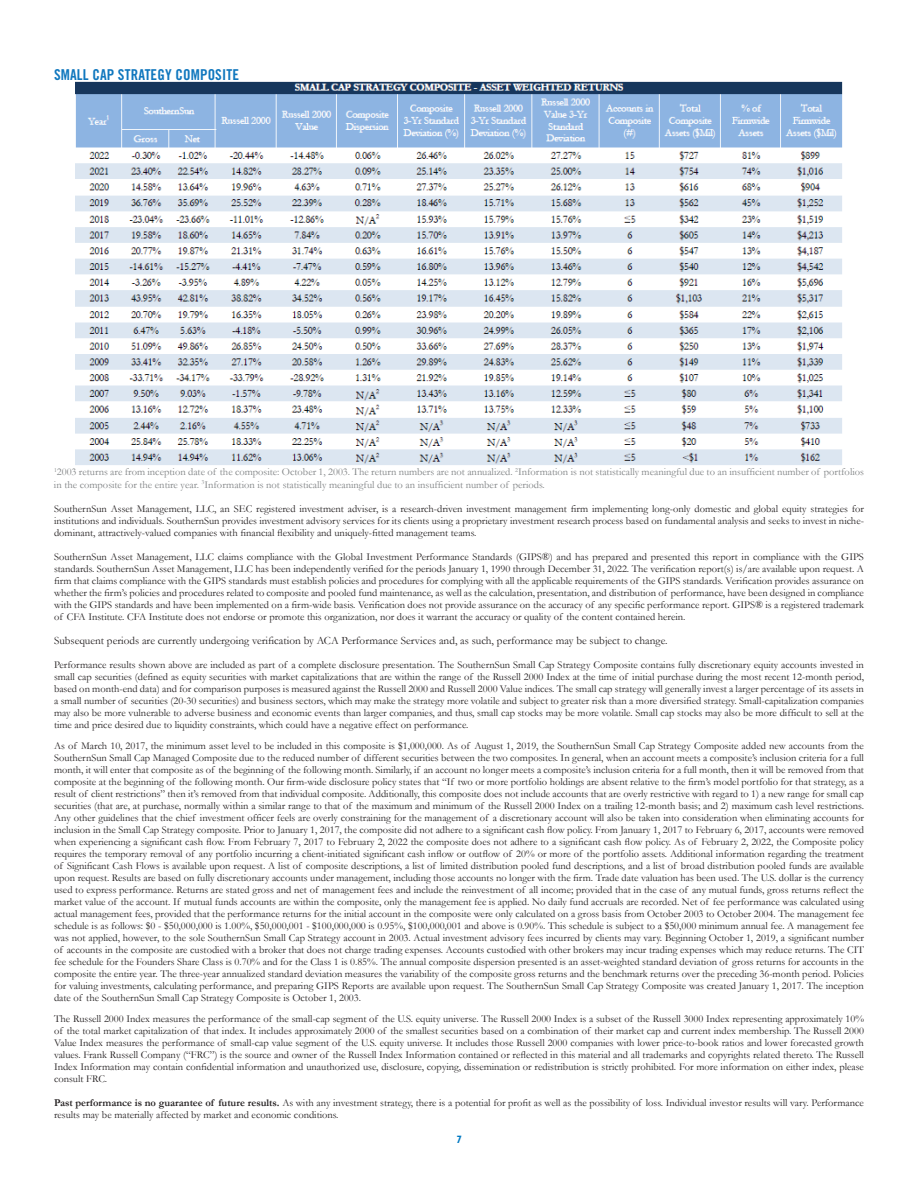
<style>
.page{position:relative;width:918px;height:1188px;background:#fff}
.page>*{position:absolute;margin:0;border:0;box-sizing:border-box;transform-origin:0 0}
.t1{font:15px "Trade Gothic LT Std Bd Cn 20";letter-spacing:.01em;color:#1077be}
.t2{font:700 condensed 12px "Tw Cen";color:#0079c2}
.t3{font:11.25px "Garamond";color:#231f20}
.t4{font:10.5px/12px "Garamond";color:#231f20;text-align:justify}
.t5{font:10.5px/12.6px "Garamond";color:#7e8183}
.s1{font-weight:700}
</style>
<div class="page">
<img style="left:75px;top:82px;width:768px;height:383px">
<h1 class="t1" style="left:54px;top:65px;width:187px">SMALL CAP STRATEGY COMPOSITE</h1>
<p class="t5" style="left:54px;top:465px;width:812px"><sup>1</sup>2003 returns are from inception date of the composite: October 1, 2003. The return numbers are not annualized. <sup>2</sup>Information is not statistically meaningful due to an insufficient number of portfolios in the composite for the entire year. <sup>3</sup>Information is not statistically meaningful due to an insufficient number of periods.</p>
<p class="t4" style="left:54px;top:502px;width:812px">SouthernSun Asset Management, LLC, an SEC registered investment adviser, is a research-driven investment management firm implementing long-only domestic and global equity strategies for institutions and individuals. SouthernSun provides investment advisory services for its clients using a proprietary investment research process based on fundamental analysis and seeks to invest in niche&shy;dominant, attractively-valued companies with financial flexibility and uniquely-fitted management teams.</p>
<p class="t4" style="left:54px;top:550px;width:812px">SouthernSun Asset Management, LLC claims compliance with the Global Investment Performance Standards (GIPS®) and has prepared and presented this report in compliance with the GIPS standards. SouthernSun Asset Management, LLC has been independently verified for the periods January 1, 1990 through December 31, 2022. The verification report(s) is/are available upon request. A firm that claims compliance with the GIPS standards must establish policies and procedures for complying with all the applicable requirements of the GIPS standards. Verification provides assurance on whether the firm’s policies and procedures related to composite and pooled fund maintenance, as well as the calculation, presentation, and distribution of performance, have been designed in compliance with the GIPS standards and have been implemented on a firm-wide basis. Verification does not provide assurance on the accuracy of any specific performance report. GIPS® is a registered trademark of CFA Institute. CFA Institute does not endorse or promote this organization, nor does it warrant the accuracy or quality of the content contained herein.</p>
<p class="t3" style="left:54px;top:633px;width:615px">Subsequent periods are currently undergoing verification by ACA Performance Services and, as such, performance may be subject to change.</p>
<p class="t4" style="left:54px;top:658px;width:812px">Performance results shown above are included as part of a complete disclosure presentation. The SouthernSun Small Cap Strategy Composite contains fully discretionary equity accounts invested in small cap securities (defined as equity securities with market capitalizations that are within the range of the Russell 2000 Index at the time of initial purchase during the most recent 12-month period, based on month-end data) and for comparison purposes is measured against the Russell 2000 and Russell 2000 Value indices. The small cap strategy will generally invest a larger percentage of its assets in a small number of securities (20-30 securities) and business sectors, which may make the strategy more volatile and subject to greater risk than a more diversified strategy. Small-capitalization companies may also be more vulnerable to adverse business and economic events than larger companies, and thus, small cap stocks may be more volatile. Small cap stocks may also be more difficult to sell at the time and price desired due to liquidity constraints, which could have a negative effect on performance.</p>
<p class="t4" style="left:54px;top:739px;width:812px">As of March 10, 2017, the minimum asset level to be included in this composite is $1,000,000. As of August 1, 2019, the SouthernSun Small Cap Strategy Composite added new accounts from the SouthernSun Small Cap Managed Composite due to the reduced number of different securities between the two composites. In general, when an account meets a composite’s inclusion criteria for a full month, it will enter that composite as of the beginning of the following month. Similarly, if an account no longer meets a composite’s inclusion criteria for a full month, then it will be removed from that composite at the beginning of the following month. Our firm-wide disclosure policy states that “If two or more portfolio holdings are absent relative to the firm’s model portfolio for that strategy, as a result of client restrictions” then it’s removed from that individual composite. Additionally, this composite does not include accounts that are overly restrictive with regard to 1) a new range for small cap securities (that are, at purchase, normally within a similar range to that of the maximum and minimum of the Russell 2000 Index on a trailing 12-month basis; and 2) maximum cash level restrictions.<br>Any other guidelines that the chief investment officer feels are overly constraining for the management of a discretionary account will also be taken into consideration when eliminating accounts for inclusion in the Small Cap Strategy composite. Prior to January 1, 2017, the composite did not adhere to a significant cash flow policy. From January 1, 2017 to February 6, 2017, accounts were removed when experiencing a significant cash flow. From February 7, 2017 to February 2, 2022 the composite does not adhere to a significant cash flow policy. As of February 2, 2022, the Composite policy requires the temporary removal of any portfolio incurring a client-initiated significant cash inflow or outflow of 20% or more of the portfolio assets. Additional information regarding the treatment of Significant Cash Flows is available upon request. A list of composite descriptions, a list of limited distribution pooled fund descriptions, and a list of broad distribution pooled funds are available upon request. Results are based on fully discretionary accounts under management, including those accounts no longer with the firm. Trade date valuation has been used. The U.S. dollar is the currency used to express performance. Returns are stated gross and net of management fees and include the reinvestment of all income; provided that in the case of any mutual funds, gross returns reflect the market value of the account. If mutual funds accounts are within the composite, only the management fee is applied. No daily fund accruals are recorded. Net of fee performance was calculated using actual management fees, provided that the performance returns for the initial account in the composite were only calculated on a gross basis from October 2003 to October 2004. The management fee schedule is as follows: $0 - $50,000,000 is 1.00%, $50,000,001 - $100,000,000 is 0.95%, $100,000,001 and above is 0.90%. This schedule is subject to a $50,000 minimum annual fee. A management fee was not applied, however, to the sole SouthernSun Small Cap Strategy account in 2003. Actual investment advisory fees incurred by clients may vary. Beginning October 1, 2019, a significant number of accounts in the composite are custodied with a broker that does not charge trading expenses. Accounts custodied with other brokers may incur trading expenses which may reduce returns. The CIT fee schedule for the Founders Share Class is 0.70% and for the Class 1 is 0.85%. The annual composite dispersion presented is an asset-weighted standard deviation of gross returns for accounts in the composite the entire year. The three-year annualized standard deviation measures the variability of the composite gross returns and the benchmark returns over the preceding 36-month period. Policies for valuing investments, calculating performance, and preparing GIPS Reports are available upon request. The SouthernSun Small Cap Strategy Composite was created January 1, 2017. The inception date of the SouthernSun Small Cap Strategy Composite is October 1, 2003.</p>
<p class="t4" style="left:54px;top:1012px;width:812px">The Russell 2000 Index measures the performance of the small-cap segment of the U.S. equity universe. The Russell 2000 Index is a subset of the Russell 3000 Index representing approximately 10% of the total market capitalization of that index. It includes approximately 2000 of the smallest securities based on a combination of their market cap and current index membership. The Russell 2000<br>Value Index measures the performance of small-cap value segment of the U.S. equity universe. It includes those Russell 2000 companies with lower price-to-book ratios and lower forecasted growth values. Frank Russell Company (“FRC”) is the source and owner of the Russell Index Information contained or reflected in this material and all trademarks and copyrights related thereto. The Russell Index Information may contain confidential information and unauthorized use, disclosure, copying, dissemination or redistribution is strictly prohibited. For more information on either index, please consult FRC.</p>
<p class="t4" style="left:54px;top:1096px;width:812px"><span class="s1">Past performance is no guarantee of future results.</span> As with any investment strategy, there is a potential for profit as well as the possibility of loss. Individual investor results will vary. Performance results may be materially affected by market and economic conditions.</p>
<p class="t2" style="left:456px;top:1132px;width:7px">7</p>
</div>
